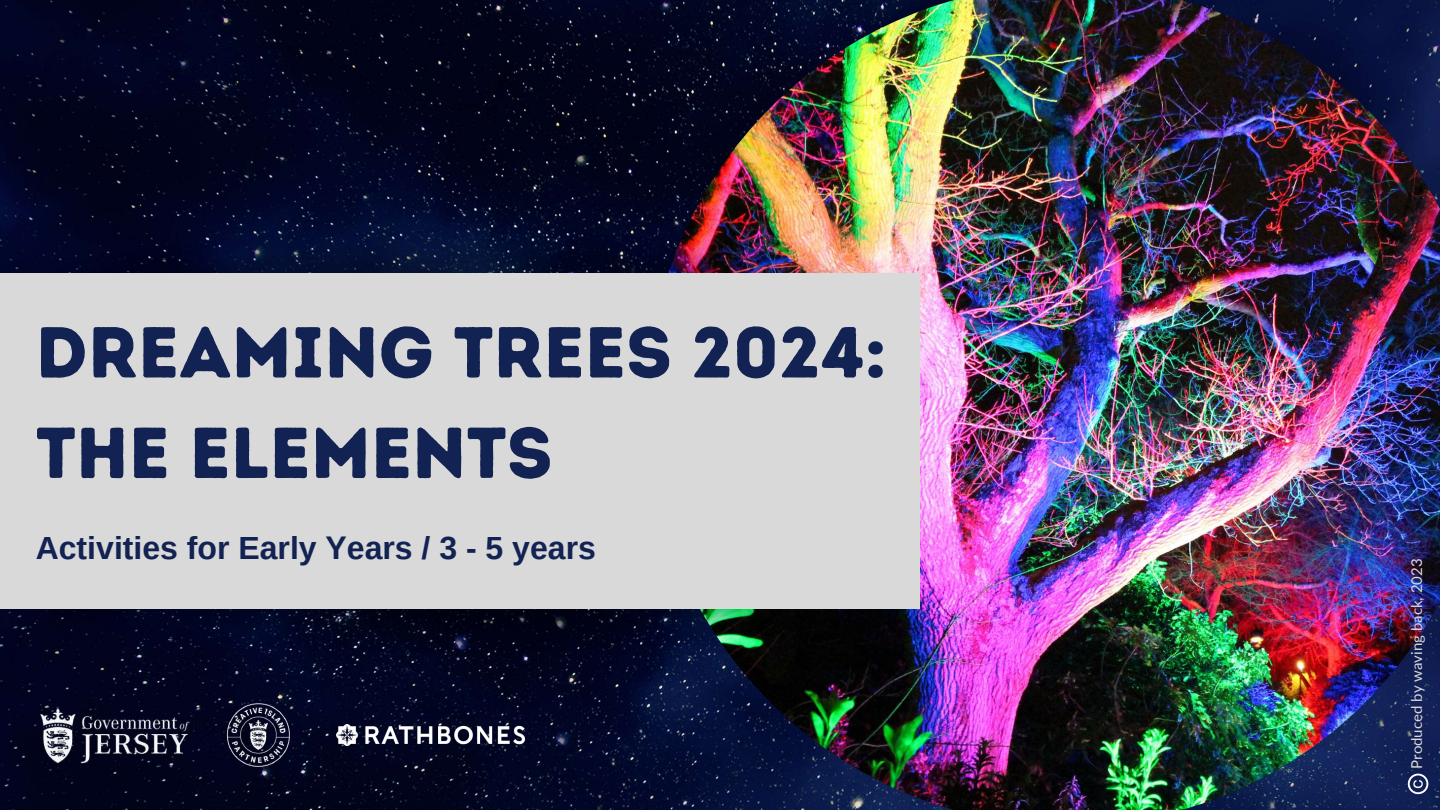
<style>
.page{position:relative;width:1440px;height:810px;background:#fff}
.page>*{position:absolute;margin:0;border:0;box-sizing:border-box;transform-origin:0 0}
.t1{font:72px/100.5px "Intro Rust Base";color:#122253}
.t2{font:700 32px "Arimo";color:#122253}
.t3{font:15px "Lato";color:#d9d9d9}
</style>
<div class="page">
<img style="left:0;top:0;width:647px;height:810px">
<img style="left:647px;top:0;width:793px;height:810px">
<img style="left:0;top:522px;width:939px;height:174px">
<img style="left:0;top:187px;width:939px;height:174px">
<div style="left:0;top:274px;width:919px;height:335px;background:#d9d9d9"></div>
<svg style="left:1408px;top:774px;width:20px;height:20px"></svg>
<img style="left:23px;top:694px;width:189px;height:81px">
<img style="left:337px;top:724px;width:187px;height:22px">
<img style="left:212px;top:692px;width:90px;height:86px">
<h1 class="t1" style="left:36px;top:302px;width:853px">DREAMING TREES 2024:<br>THE ELEMENTS</h1>
<p class="t2" style="left:36px;top:530px;width:562px">Activities for Early Years / 3 - 5 years</p>
<p class="t3" style="left:1407px;top:769px;width:212px;rotate:-90deg">Produced by waving back, 2023</p>
</div>
